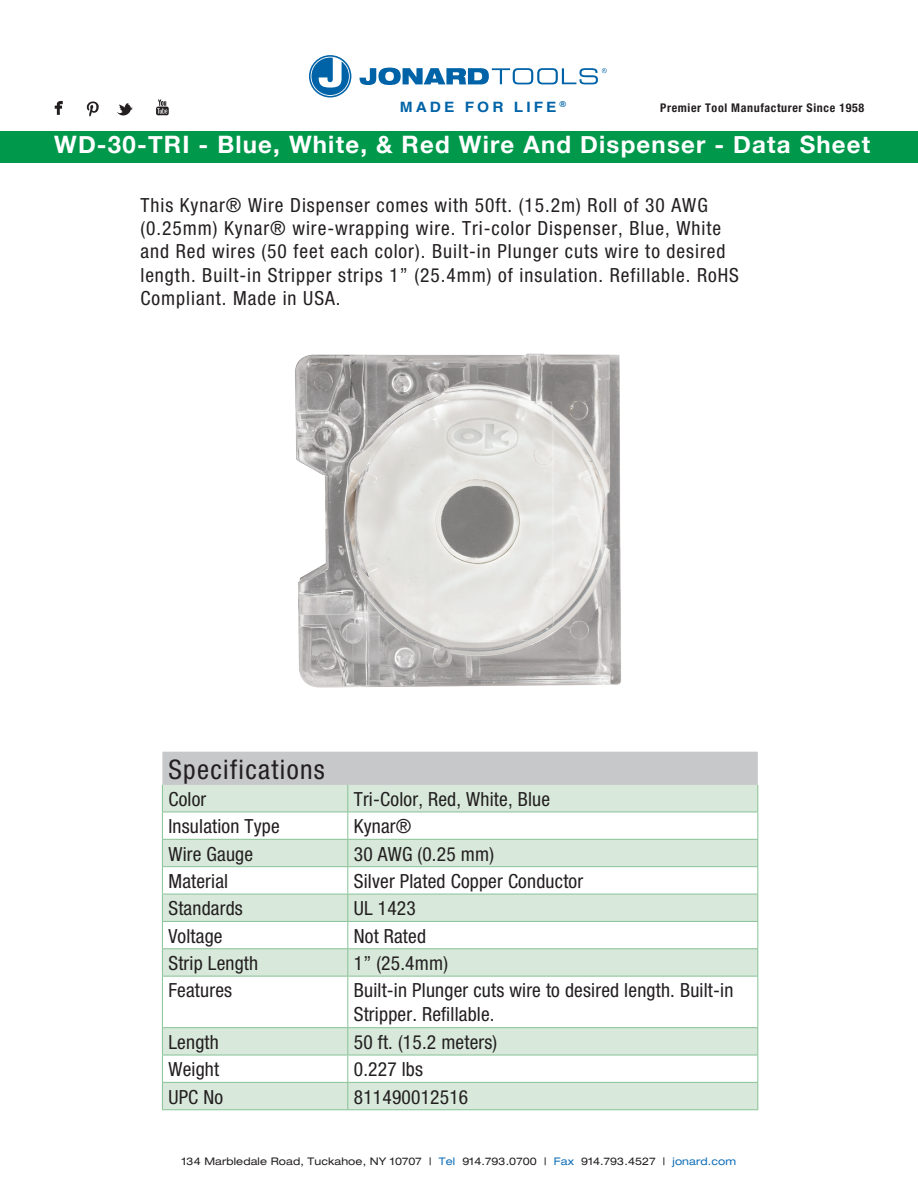
<style>
.page{position:relative;width:918px;height:1188px;background:#fff}
.page>*{position:absolute;margin:0;border:0;box-sizing:border-box;transform-origin:0 0}
.t1{font:condensed 27px "Helvetica Neue";letter-spacing:.05em;color:#231f20}
.t2{font:700 24px "Helvetica Neue";letter-spacing:.05em;color:#fff}
.t3{font:condensed 19.5px/23.4px "Helvetica Neue";letter-spacing:.01em;color:#231f20}
.t4{font:condensed 19.5px/23.4px "Helvetica Neue";letter-spacing:.05em;color:#231f20}
.t5{font:700 14.25px "Helvetica";letter-spacing:.2em;color:#0163a7;scale:1.08 1}
.t6{font:700 condensed 12px "Helvetica Neue";letter-spacing:.05em;color:#231f20}
.t7{font:expanded 10.5px "Helvetica Neue";letter-spacing:.01em;color:#231f20}
.s1{color:#0e6eb8}
</style>
<div class="page">
<svg style="left:360px;top:68px;width:247px;height:17px"></svg>
<svg style="left:309px;top:55px;width:42px;height:43px"></svg>
<img style="left:54px;top:99px;width:115px;height:18px">
<div style="left:0;top:131px;width:918px;height:32px;background:#00994c"></div>
<svg style="left:163px;top:977px;width:594px;height:132px"></svg>
<svg style="left:162px;top:752px;width:596px;height:224px"></svg>
<hr style="left:162px;top:976px;width:186px;height:1px;background:#88c297">
<hr style="left:162px;top:977px;width:1px;height:50px;background:#88c297">
<hr style="left:348px;top:976px;width:410px;height:1px;background:#88c297">
<hr style="left:347px;top:977px;width:1px;height:50px;background:#88c297">
<hr style="left:757px;top:977px;width:1px;height:50px;background:#88c297">
<hr style="left:162px;top:1027px;width:186px;height:1px;background:#88c297">
<hr style="left:348px;top:1027px;width:410px;height:1px;background:#88c297">
<hr style="left:162px;top:1055px;width:186px;height:1px;background:#88c297">
<hr style="left:348px;top:1055px;width:410px;height:1px;background:#88c297">
<hr style="left:162px;top:1082px;width:186px;height:1px;background:#88c297">
<svg style="left:162px;top:1028px;width:1px;height:81px"></svg>
<hr style="left:348px;top:1082px;width:410px;height:1px;background:#88c297">
<svg style="left:347px;top:1028px;width:1px;height:81px"></svg>
<svg style="left:757px;top:1028px;width:1px;height:81px"></svg>
<hr style="left:162px;top:1109px;width:186px;height:1px;background:#88c297">
<hr style="left:348px;top:1109px;width:410px;height:1px;background:#88c297">
<img style="left:295px;top:353px;width:326px;height:335px">
<p class="t5" style="left:400px;top:95px;width:155px">MADE FOR LIFE <sup>®</sup></p>
<p class="t6" style="left:660px;top:101px;width:205px">Premier Tool Manufacturer Since 1958</p>
<p class="t2" style="left:54px;top:126px;width:818px">WD-30-TRI - Blue, White, &amp; Red Wire And Dispenser - Data Sheet</p>
<p class="t4" style="left:140px;top:193px;width:600px">This Kynar® Wire Dispenser comes with 50ft. (15.2m) Roll of 30 AWG (0.25mm) Kynar® wire-wrapping wire. Tri-color Dispenser, Blue, White and Red wires (50 feet each color). Built-in Plunger cuts wire to desired length. Built-in Stripper strips 1” (25.4mm) of insulation. Refillable. RoHS Compliant. Made in USA.</p>
<h1 class="t1" style="left:168px;top:754px;width:158px">Specifications</h1>
<p class="t3" style="left:168px;top:787px;width:39px">Color</p>
<p class="t3" style="left:354px;top:787px;width:198px">Tri-Color, Red, White, Blue</p>
<p class="t3" style="left:168px;top:815px;width:113px">Insulation Type</p>
<p class="t3" style="left:354px;top:815px;width:59px">Kynar®</p>
<p class="t3" style="left:168px;top:842px;width:86px">Wire Gauge</p>
<p class="t3" style="left:354px;top:842px;width:142px">30 AWG (0.25 mm)</p>
<p class="t3" style="left:168px;top:869px;width:61px">Material</p>
<p class="t3" style="left:354px;top:869px;width:231px">Silver Plated Copper Conductor</p>
<p class="t3" style="left:168px;top:897px;width:76px">Standards</p>
<p class="t3" style="left:354px;top:897px;width:64px">UL 1423</p>
<p class="t3" style="left:168px;top:924px;width:56px">Voltage</p>
<p class="t3" style="left:354px;top:924px;width:74px">Not Rated</p>
<p class="t3" style="left:168px;top:951px;width:91px">Strip Length</p>
<p class="t3" style="left:354px;top:951px;width:96px">1” (25.4mm)</p>
<p class="t3" style="left:168px;top:979px;width:65px">Features</p>
<p class="t3" style="left:354px;top:979px;width:381px">Built-in Plunger cuts wire to desired length. Built-in<br>Stripper. Refillable.</p>
<p class="t3" style="left:168px;top:1030px;width:52px">Length</p>
<p class="t3" style="left:354px;top:1030px;width:145px">50 ft. (15.2 meters)</p>
<p class="t3" style="left:168px;top:1058px;width:52px">Weight</p>
<p class="t3" style="left:354px;top:1058px;width:71px">0.227 lbs</p>
<p class="t3" style="left:168px;top:1085px;width:56px">UPC No</p>
<p class="t3" style="left:354px;top:1085px;width:116px">811490012516</p>
<p class="t7" style="left:182px;top:1154px;width:556px">134 Marbledale Road, Tuckahoe, NY 10707 | <span class="s1">Tel</span> 914.793.0700 | <span class="s1">Fax</span> 914.793.4527 | <span class="s1">jonard.com</span></p>
</div>
